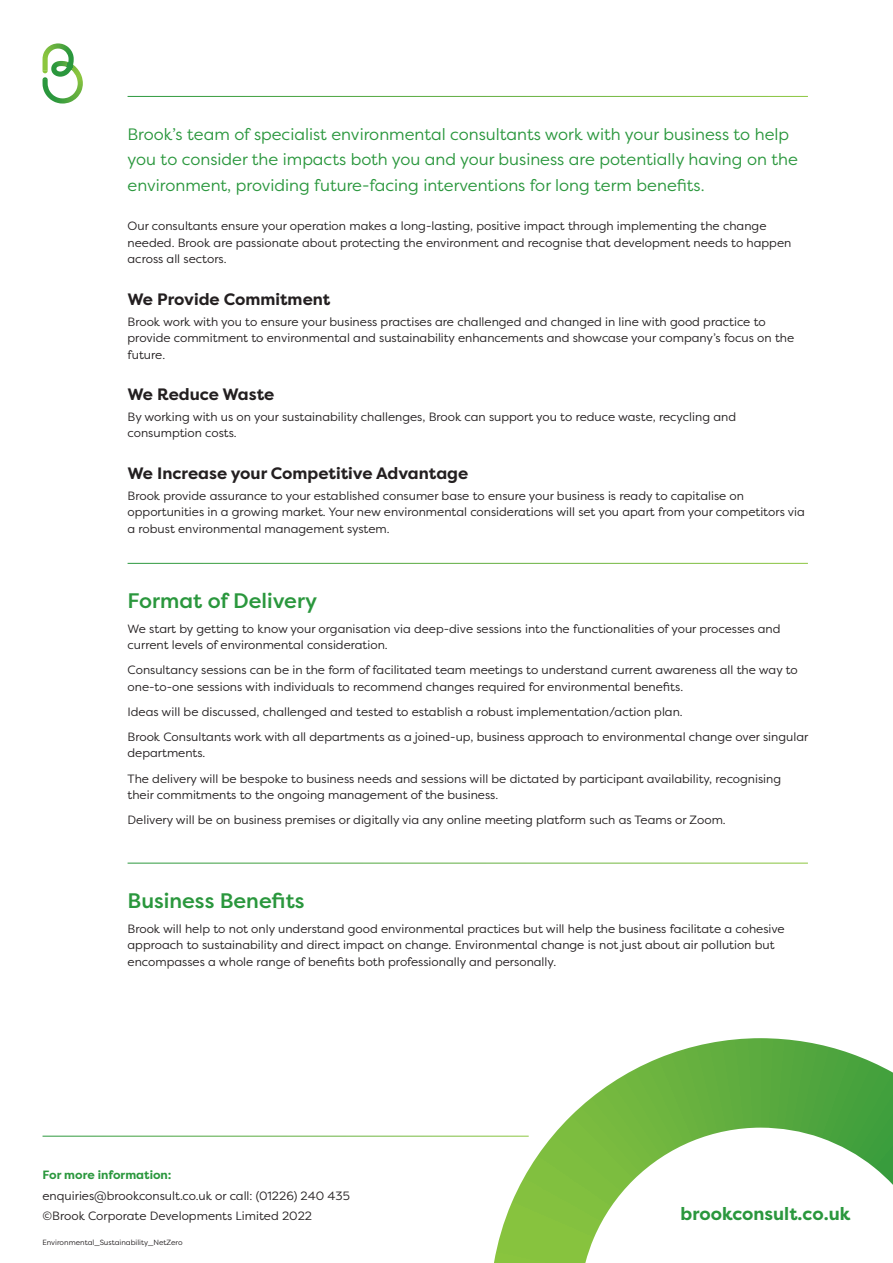
<style>
.page{position:relative;width:893px;height:1263px;background:#fff}
.page>*{position:absolute;margin:0;border:0;box-sizing:border-box;transform-origin:0 0}
.t1{font:500 21px "Filson Pro";color:#2a973d}
.t2{font:700 18px "Filson Pro";color:#2a973d}
.t3{font:16.5px/25.5px "Filson Pro";color:#2a973d}
.t4{font:700 16.5px "Filson Pro";color:#231f20}
.t5{font:12px/16.5px "Filson Pro";color:#231f20}
.t6{font:700 12px "Filson Pro";color:#2a973d}
.t7{font:7.5px "Filson Pro";color:#231f20}
</style>
<div class="page">
<svg style="left:494px;top:1038px;width:399px;height:225px"></svg>
<svg style="left:43px;top:43px;width:40px;height:61px"></svg>
<hr style="left:43px;top:1136px;width:486px;height:1px;background:#fff">
<p class="t3" style="left:128px;top:121px;width:672px">Brook’s team of specialist environmental consultants work with your business to help you to consider the impacts both you and your business are potentially having on the environment, providing future-facing interventions for long term benefits.</p>
<p class="t5" style="left:128px;top:218px;width:665px">Our consultants ensure your operation makes a long-lasting, positive impact through implementing the change needed. Brook are passionate about protecting the environment and recognise that development needs to happen across all sectors.</p>
<h3 class="t4" style="left:128px;top:289px;width:204px">We Provide Commitment</h3>
<p class="t5" style="left:128px;top:313px;width:668px">Brook work with you to ensure your business practises are challenged and changed in line with good practice to provide commitment to environmental and sustainability enhancements and showcase your company’s focus on the future.</p>
<h3 class="t4" style="left:128px;top:384px;width:148px">We Reduce Waste</h3>
<p class="t5" style="left:128px;top:408px;width:610px">By working with us on your sustainability challenges, Brook can support you to reduce waste, recycling and consumption costs.</p>
<h3 class="t4" style="left:128px;top:463px;width:342px">We Increase your Competitive Advantage</h3>
<p class="t5" style="left:128px;top:487px;width:679px">Brook provide assurance to your established consumer base to ensure your business is ready to capitalise on opportunities in a growing market. Your new environmental considerations will set you apart from your competitors via a robust environmental management system.</p>
<h1 class="t1" style="left:128px;top:586px;width:191px">Format of Delivery</h1>
<p class="t5" style="left:128px;top:620px;width:654px">We start by getting to know your organisation via deep-dive sessions into the functionalities of your processes and current levels of environmental consideration.</p>
<p class="t5" style="left:128px;top:662px;width:672px">Consultancy sessions can be in the form of facilitated team meetings to understand current awareness all the way to one-to-one sessions with individuals to recommend changes required for environmental benefits.</p>
<p class="t5" style="left:128px;top:699px;width:682px;line-height:25px">Ideas will be discussed, challenged and tested to establish a robust implementation/action plan.<br>Brook Consultants work with all departments as a joined-up, business approach to environmental change over singular</p>
<p class="t5" style="left:128px;top:740px;width:655px;line-height:25px">departments.<br>The delivery will be bespoke to business needs and sessions will be dictated by participant availability, recognising</p>
<p class="t5" style="left:128px;top:782px;width:600px;line-height:25px">their commitments to the ongoing management of the business.<br>Delivery will be on business premises or digitally via any online meeting platform such as Teams or Zoom.</p>
<h1 class="t1" style="left:128px;top:886px;width:178px">Business Benefits</h1>
<p class="t5" style="left:128px;top:920px;width:659px">Brook will help to not only understand good environmental practices but will help the business facilitate a cohesive approach to sustainability and direct impact on change. Environmental change is not just about air pollution but encompasses a whole range of benefits both professionally and personally.</p>
<p class="t6" style="left:43px;top:1167px;width:131px">For more information:</p>
<p class="t5" style="left:43px;top:1185px;width:309px;line-height:20.7px">enquiries@brookconsult.co.uk or call: (01226) 240 435 ©Brook Corporate Developments Limited 2022</p>
<p class="t7" style="left:43px;top:1237px;width:142px">Environmental_Sustainability_NetZero</p>
<h2 class="t2" style="left:681px;top:1203px;width:171px">brookconsult.co.uk</h2>
</div>
